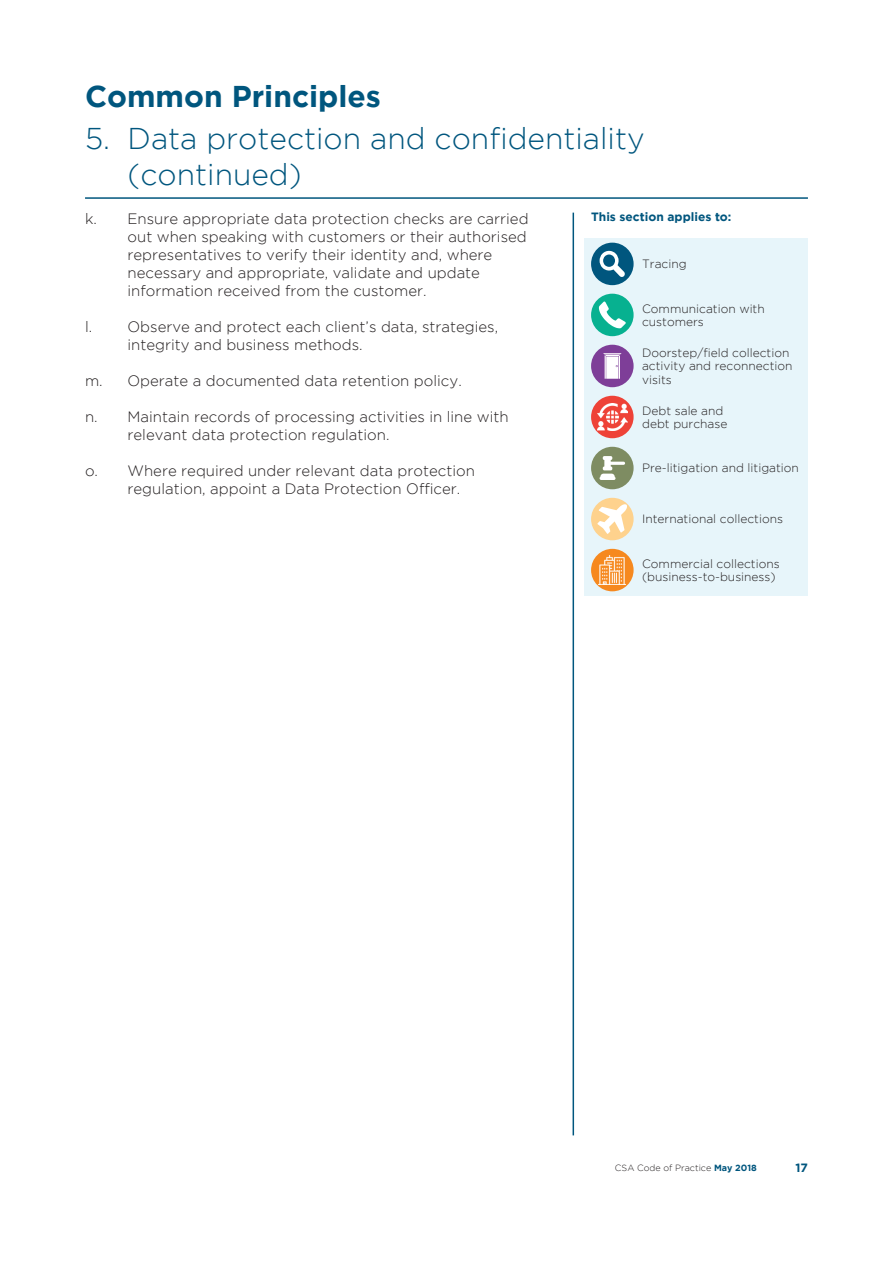
<style>
.page{position:relative;width:893px;height:1263px;background:#fff}
.page>*{position:absolute;margin:0;border:0;box-sizing:border-box;transform-origin:0 0}
.t1{font:300 30px/36px "Gotham";color:#00567e}
.t2{font:700 30px "Gotham";color:#00567e}
.t3{font:300 15px/18px "Gotham";color:#231f20}
.t4{font:300 12px/13.5px "Gotham";color:#231f20}
.t5{font:700 12px "Gotham";color:#00567e}
.t6{font:300 9px "Gotham";color:#231f20}
.s1{font-weight:700;color:#00567e}
</style>
<div class="page">
<div style="left:585px;top:238px;width:223px;height:358px;background:#e7f5fa"></div>
<hr style="left:85px;top:197px;width:723px;height:2px;background:#00567e">
<div style="left:591px;top:549px;width:43px;height:42px;background:#f6891f;border-radius:50%"></div>
<img style="left:599px;top:555px;width:27px;height:30px">
<hr style="left:573px;top:213px;width:1px;height:922px;background:#00567e">
<div style="left:591px;top:243px;width:43px;height:42px;background:#00567e;border-radius:50%"></div>
<svg style="left:600px;top:251px;width:25px;height:26px"></svg>
<div style="left:591px;top:294px;width:43px;height:42px;background:#07b190;border-radius:50%"></div>
<svg style="left:599px;top:302px;width:27px;height:26px"></svg>
<div style="left:591px;top:345px;width:43px;height:42px;background:#7e3e98;border-radius:50%"></div>
<svg style="left:603px;top:353px;width:19px;height:26px"></svg>
<div style="left:591px;top:396px;width:43px;height:42px;background:#ee4237;border-radius:50%"></div>
<img style="left:597px;top:404px;width:30px;height:26px">
<div style="left:591px;top:447px;width:43px;height:42px;background:#7e8c62;border-radius:50%"></div>
<svg style="left:600px;top:456px;width:25px;height:24px"></svg>
<div style="left:591px;top:498px;width:43px;height:42px;background:#fed28d;border-radius:50%"></div>
<svg style="left:597px;top:504px;width:30px;height:30px"></svg>
<p class="t2" style="left:85px;top:79px;width:297px">Common Principles</p>
<p class="t1" style="left:128px;top:120px;width:519px;text-indent:-43px">5. Data protection and confidentiality (continued)</p>
<p class="t5" style="left:591px;top:210px;width:142px">This section applies to:</p>
<p class="t4" style="left:642px;top:257px;width:46px">Tracing</p>
<p class="t3" style="left:128px;top:209px;width:403px;text-indent:-43px">k. Ensure appropriate data protection checks are carried out when speaking with customers or their authorised representatives to verify their identity and, where necessary and appropriate, validate and update information received from the customer.</p>
<p class="t3" style="left:128px;top:317px;width:372px;text-indent:-43px">l. Observe and protect each client’s data, strategies, integrity and business methods.</p>
<p class="t3" style="left:85px;top:371px;width:378px">m. Operate a documented data retention policy.</p>
<p class="t3" style="left:128px;top:407px;width:383px;text-indent:-43px">n. Maintain records of processing activities in line with relevant data protection regulation.</p>
<p class="t3" style="left:128px;top:461px;width:349px;text-indent:-43px">o. Where required under relevant data protection regulation, appoint a Data Protection Officer.</p>
<p class="t4" style="left:642px;top:301px;width:124px">Communication with customers</p>
<p class="t4" style="left:642px;top:346px;width:152px">Doorstep/field collection activity and reconnection visits</p>
<p class="t4" style="left:642px;top:403px;width:83px">Debt sale and</p>
<p class="t4" style="left:642px;top:417px;width:87px">debt purchase</p>
<p class="t4" style="left:642px;top:461px;width:158px">Pre-litigation and litigation</p>
<p class="t4" style="left:642px;top:512px;width:142px">International collections</p>
<p class="t4" style="left:642px;top:557px;width:139px">Commercial collections</p>
<p class="t4" style="left:642px;top:570px;width:135px">(business-to-business)</p>
<p class="t6" style="left:615px;top:1162px;width:143px">CSA Code of Practice <span class="s1">May 2018</span></p>
<p class="t5" style="left:795px;top:1160px;width:14px">17</p>
</div>
